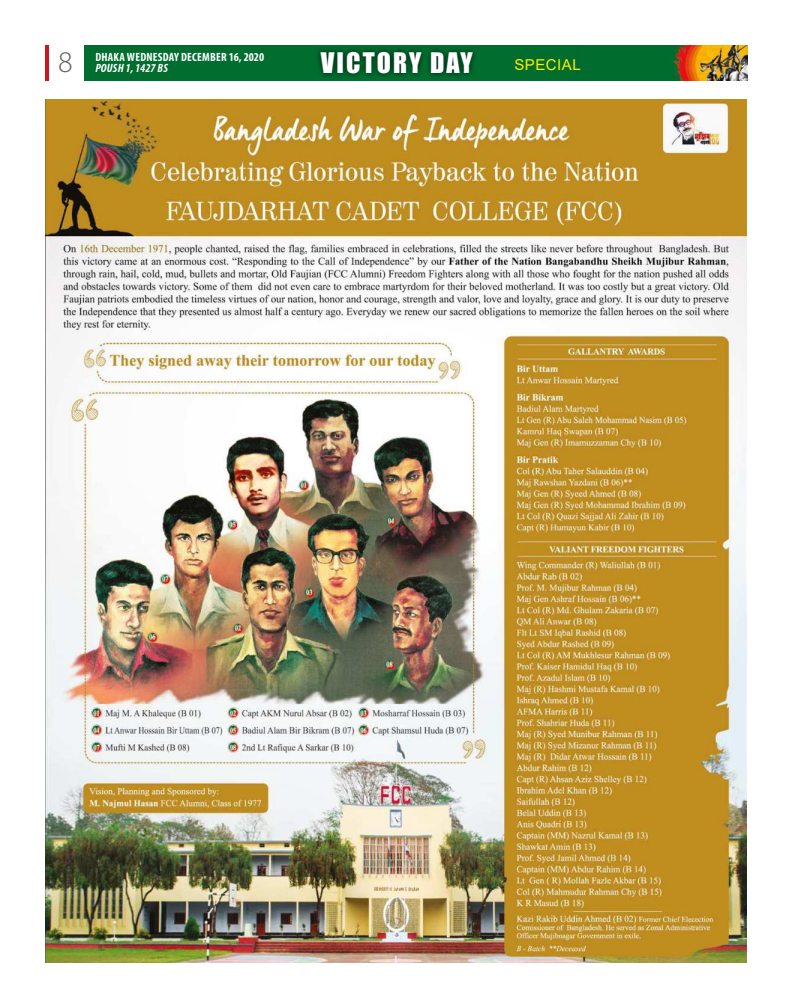
<style>
.page{position:relative;width:792px;height:1008px;background:#fff}
.page>*{position:absolute;margin:0;border:0;box-sizing:border-box;transform-origin:0 0}
.t1{font:300 30px "Myriad Pro";color:#646363}
.t2{font:26px "Impact";letter-spacing:.08em;color:#fff}
.t3{font:15px "Arial";letter-spacing:.035em;color:#fe0}
.t4{font:700 condensed 12px "Myriad Pro";letter-spacing:.02em;color:#fff}
.t5{font:italic 700 condensed 12px "Myriad Pro";letter-spacing:.015em;color:#fff}
</style>
<div class="page">
<img style="left:45px;top:99px;width:702px;height:864px">
<img style="left:84px;top:45px;width:663px;height:36px">
<hr style="left:45px;top:45px;width:4px;height:36px;background:#cd171a">
<div style="left:315px;top:47px;width:163px;height:32px;background:#000;opacity:.75"></div>
<h1 class="t1" style="left:58px;top:44px;width:16px">8</h1>
<h2 class="t2" style="left:321px;top:49px;width:153px">VICTORY DAY</h2>
<p class="t4" style="left:95px;top:53px;width:170px">DHAKA WEDNESDAY DECEMBER 16, 2020</p>
<p class="t5" style="left:95px;top:64px;width:74px">POUSH 1, 1427 BS</p>
<p class="t3" style="left:514px;top:56px;width:68px">SPECIAL</p>
</div>
